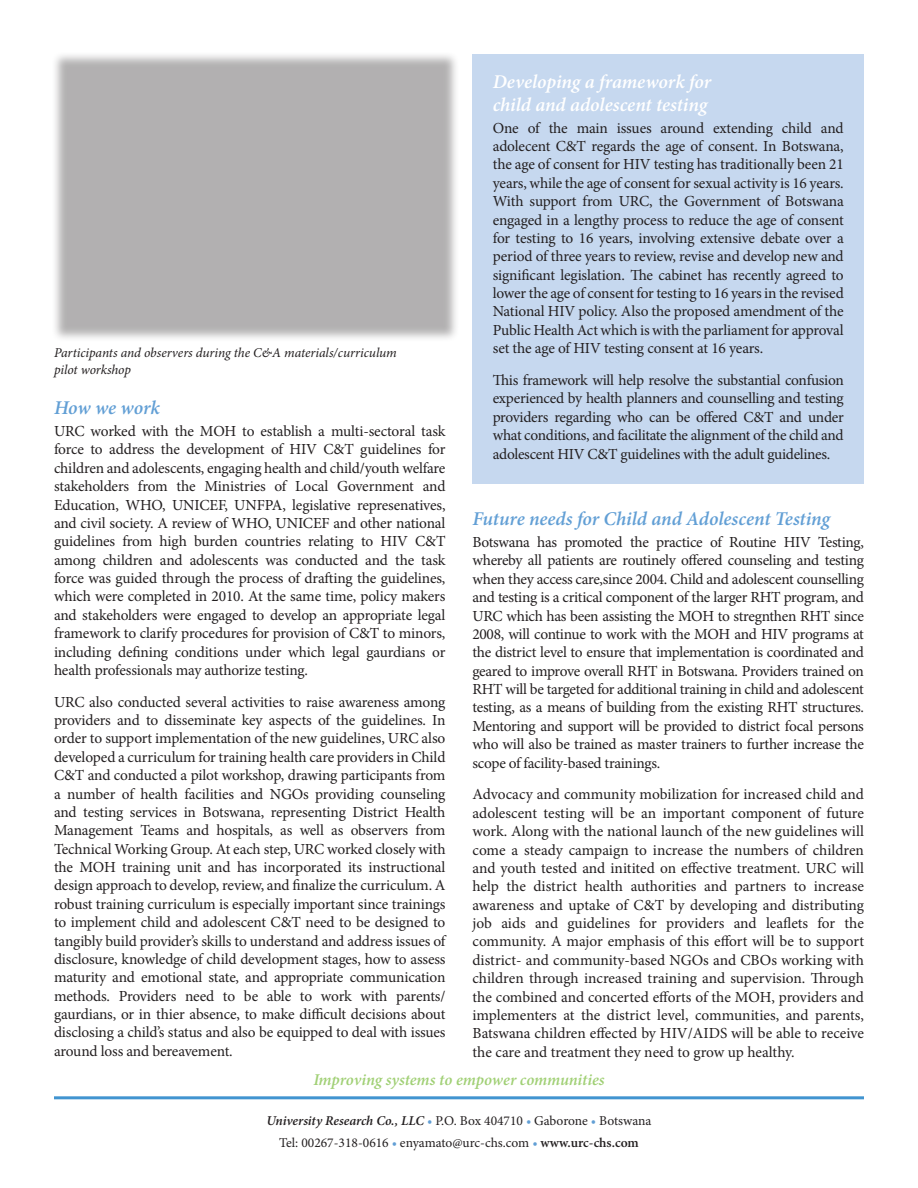
<style>
.page{position:relative;width:918px;height:1188px;background:#fff}
.page>*{position:absolute;margin:0;border:0;box-sizing:border-box;transform-origin:0 0}
.t1{font:italic 600 19.5px "Minion Pro";letter-spacing:-.005em;color:#629fd5}
.t2{font:italic 600 19.5px/22.5px "Minion Pro";letter-spacing:-.005em;color:#fff}
.t3{font:italic 600 16.5px "Minion Pro";letter-spacing:-.01em;color:#a1d076}
.t4{font:15.3px/18.3px "Minion Pro";letter-spacing:-.015em;color:#231f20;text-align:justify}
.t5{font:13.5px/21.5px "Minion Pro";color:#231f20;text-align:center}
.t6{font:italic 13.5px/16.5px "Minion Pro";letter-spacing:-.005em;color:#231f20}
.s1{font-weight:600;font-style:italic}
.s2{font-weight:600;font-style:italic;color:#629fd5}
.s3{font-weight:600}
</style>
<div class="page">
<hr style="left:54px;top:1096px;width:810px;height:3px;background:#4194d0">
<div style="left:51px;top:51px;width:408px;height:291px;background:#231f20;opacity:.35"></div>
<div style="left:472px;top:54px;width:392px;height:430px;background:#c6d8ef"></div>
<p class="t6" style="left:54px;top:345px;width:344px">Participants and observers during the C&amp;A materials/curriculum pilot workshop</p>
<p class="t1" style="left:54px;top:394px;width:107px">How we work</p>
<p class="t4" style="left:54px;top:422px;width:393px">URC worked with the MOH to establish a multi-sectoral task force to address the development of HIV C&amp;T guidelines for children and adolescents, engaging health and child/youth welfare stakeholders from the Ministries of Local Government and Education, WHO, UNICEF, UNFPA, legislative represenatives, and civil society. A review of WHO, UNICEF and other national guidelines from high burden countries relating to HIV C&amp;T among children and adolescents was conducted and the task force was guided through the process of drafting the guidelines, which were completed in 2010. At the same time, policy makers and stakeholders were engaged to develop an appropriate legal framework to clarify procedures for provision of C&amp;T to minors, including defining conditions under which legal gaurdians or health professionals may authorize testing.</p>
<p class="t4" style="left:54px;top:693px;width:393px">URC also conducted several activities to raise awareness among providers and to disseminate key aspects of the guidelines. In order to support implementation of the new guidelines, URC also developed a curriculum for training health care providers in Child C&amp;T and conducted a pilot workshop, drawing participants from a number of health facilities and NGOs providing counseling and testing services in Botswana, representing District Health Management Teams and hospitals, as well as observers from Technical Working Group. At each step, URC worked closely with the MOH training unit and has incorporated its instructional design approach to develop, review, and finalize the curriculum. A robust training curriculum is especially important since trainings to implement child and adolescent C&amp;T need to be designed to tangibly build provider’s skills to understand and address issues of disclosure, knowledge of child development stages, how to assess maturity and emotional state, and appropriate communication methods. Providers need to be able to work with parents/ gaurdians, or in thier absence, to make difficult decisions about disclosing a child’s status and also be equipped to deal with issues around loss and bereavement.</p>
<p class="t2" style="left:493px;top:71px;width:220px">Developing a framework for child and adolescent testing</p>
<p class="t4" style="left:493px;top:119px;width:353px">One of the main issues around extending child and adolecent C&amp;T regards the age of consent. In Botswana, the age of consent for HIV testing has traditionally been 21 years, while the age of consent for sexual activity is 16 years.<br>With support from URC, the Government of Botswana engaged in a lengthy process to reduce the age of consent for testing to 16 years, involving extensive debate over a period of three years to review, revise and develop new and significant legislation. The cabinet has recently agreed to lower the age of consent for testing to 16 years in the revised National HIV policy. Also the proposed amendment of the Public Health Act which is with the parliament for approval set the age of HIV testing consent at 16 years.</p>
<p class="t4" style="left:493px;top:371px;width:353px">This framework will help resolve the substantial confusion experienced by health planners and counselling and testing providers regarding who can be offered C&amp;T and under what conditions, and facilitate the alignment of the child and adolescent HIV C&amp;T guidelines with the adult guidelines.</p>
<p class="t1" style="left:472px;top:505px;width:359px">Future needs for Child and Adolescent Testing</p>
<p class="t4" style="left:472px;top:533px;width:393px">Botswana has promoted the practice of Routine HIV Testing, whereby all patients are routinely offered counseling and testing when they access care,since 2004. Child and adolescent counselling and testing is a critical component of the larger RHT program, and URC which has been assisting the MOH to stregnthen RHT since 2008, will continue to work with the MOH and HIV programs at the district level to ensure that implementation is coordinated and geared to improve overall RHT in Botswana. Providers trained on RHT will be targeted for additional training in child and adolescent testing, as a means of building from the existing RHT structures.<br>Mentoring and support will be provided to district focal persons who will also be trained as master trainers to further increase the scope of facility-based trainings.</p>
<p class="t4" style="left:472px;top:785px;width:393px">Advocacy and community mobilization for increased child and adolescent testing will be an important component of future work. Along with the national launch of the new guidelines will come a steady campaign to increase the numbers of children and youth tested and initited on effective treatment. URC will help the district health authorities and partners to increase awareness and uptake of C&amp;T by developing and distributing job aids and guidelines for providers and leaflets for the community. A major emphasis of this effort will be to support district- and community-based NGOs and CBOs working with children through increased training and supervision. Through the combined and concerted efforts of the MOH, providers and implementers at the district level, communities, and parents, Batswana children effected by HIV/AIDS will be able to receive the care and treatment they need to grow up healthy.</p>
<p class="t3" style="left:313px;top:1068px;width:293px">Improving systems to empower communities</p>
<p class="t5" style="left:266px;top:1110px;width:387px"><span class="s1">University Research Co., LLC</span> <span class="s2">•</span> P.O. Box 404710 <span class="s2">•</span> Gaborone <span class="s2">•</span> Botswana<br>Tel: 00267-318-0616 <span class="s2">•</span> enyamato@urc-chs.com <span class="s2">•</span> <span class="s3">www.urc-chs.com</span></p>
</div>
